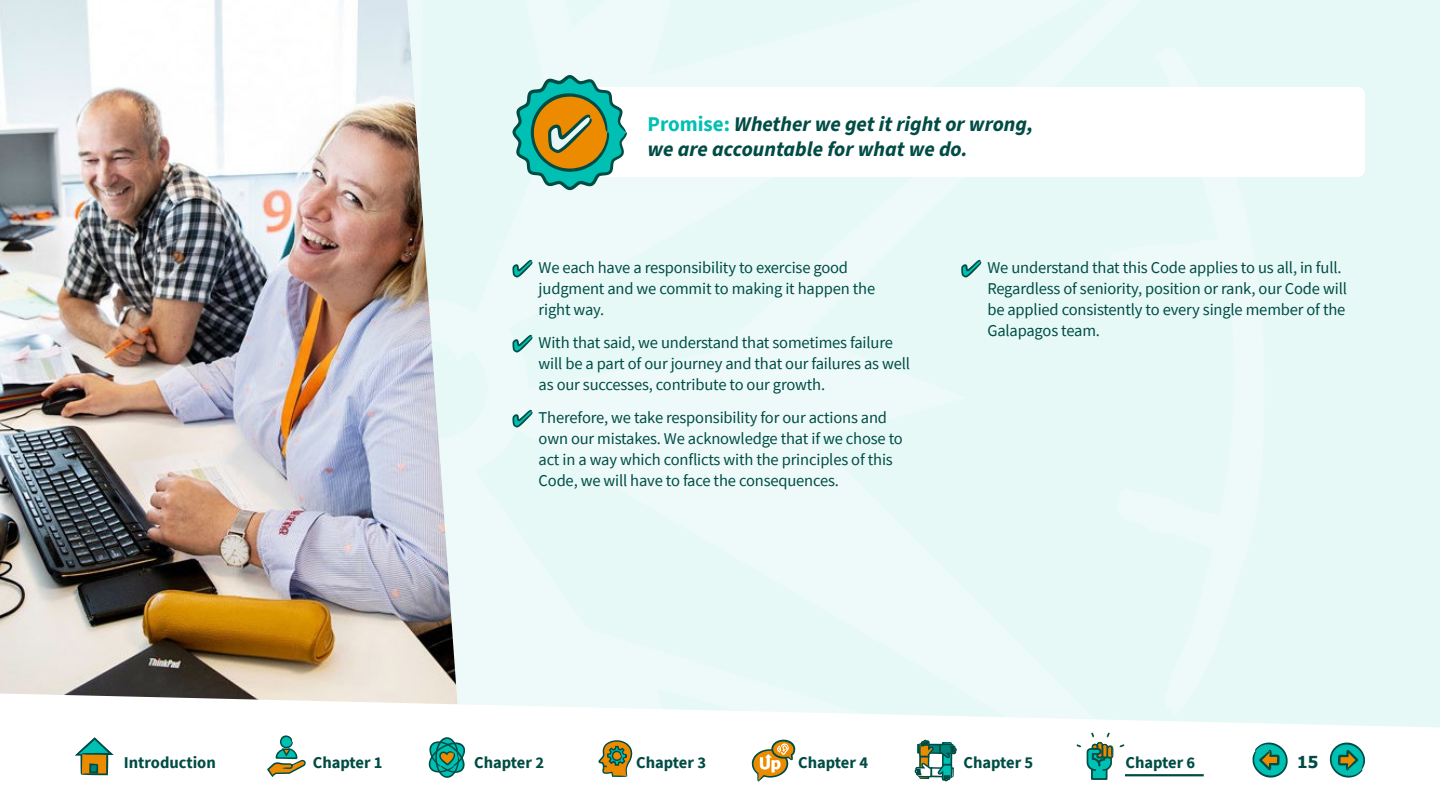
<style>
.page{position:relative;width:1440px;height:810px;background:#e6f9f7}
.page>*{position:absolute;margin:0;border:0;box-sizing:border-box;transform-origin:0 0}
.t1{font:italic 700 21px/25.5px "Source Sans Pro";color:#004c45}
.t2{font:16.5px/21px "Source Sans Pro";letter-spacing:-.01em;color:#004c45}
.t3{font:700 16.5px "Source Sans Pro";color:#004c45}
.t4{font:700 16.5px "Tahoma";color:#004c45}
.s1{font-style:normal;color:#00bfb3}
</style>
<div class="page">
<img style="left:0;top:0;width:457px;height:693px">
<div style="left:566px;top:87px;width:799px;height:90px;background:#fff;border-radius:8px"></div>
<svg style="left:512px;top:75px;width:115px;height:115px"></svg>
<svg style="left:512px;top:260px;width:21px;height:17px"></svg>
<svg style="left:512px;top:335px;width:21px;height:17px"></svg>
<svg style="left:512px;top:410px;width:21px;height:17px"></svg>
<svg style="left:961px;top:260px;width:20px;height:17px"></svg>
<svg style="left:0;top:693px;width:1440px;height:117px;background:#fafcfc"></svg>
<svg style="left:267px;top:735px;width:39px;height:42px;background:#b6c9b5"></svg>
<svg style="left:1087px;top:733px;width:26px;height:47px"></svg>
<svg style="left:1120px;top:744px;width:4px;height:3px"></svg>
<svg style="left:1077px;top:744px;width:4px;height:3px"></svg>
<svg style="left:915px;top:740px;width:42px;height:41px;background:#7daa9b"></svg>
<svg style="left:75px;top:737px;width:39px;height:38px"></svg>
<svg style="left:1328px;top:741px;width:39px;height:38px"></svg>
<svg style="left:1251px;top:742px;width:38px;height:37px"></svg>
<svg style="left:752px;top:740px;width:43px;height:42px;background:#d3bb89"></svg>
<svg style="left:598px;top:738px;width:38px;height:39px"></svg>
<svg style="left:429px;top:737px;width:36px;height:41px"></svg>
<hr style="left:1125px;top:774px;width:79px;height:2px;background:#004c45">
<p class="t1" style="left:647px;top:112px;width:387px"><span class="s1">Promise:</span> Whether we get it right or wrong, we are accountable for what we do.</p>
<p class="t2" style="left:539px;top:257px;width:338px">We each have a responsibility to exercise good judgment and we commit to making it happen the right way.</p>
<p class="t2" style="left:539px;top:332px;width:373px">With that said, we understand that sometimes failure will be a part of our journey and that our failures as well as our successes, contribute to our growth.</p>
<p class="t2" style="left:539px;top:407px;width:366px">Therefore, we take responsibility for our actions and own our mistakes. We acknowledge that if we chose to act in a way which conflicts with the principles of this Code, we will have to face the consequences.</p>
<p class="t2" style="left:987px;top:257px;width:361px">We understand that this Code applies to us all, in full.<br>Regardless of seniority, position or rank, our Code will be applied consistently to every single member of the Galapagos team.</p>
<p class="t3" style="left:124px;top:751px;width:94px">Introduction</p>
<p class="t3" style="left:313px;top:751px;width:71px">Chapter 1</p>
<p class="t3" style="left:474px;top:751px;width:71px">Chapter 2</p>
<p class="t3" style="left:636px;top:751px;width:71px">Chapter 3</p>
<p class="t3" style="left:798px;top:751px;width:71px">Chapter 4</p>
<p class="t3" style="left:963px;top:751px;width:71px">Chapter 5</p>
<p class="t3" style="left:1125px;top:751px;width:71px">Chapter 6</p>
<p class="t4" style="left:1297px;top:751px;width:23px">15</p>
</div>
